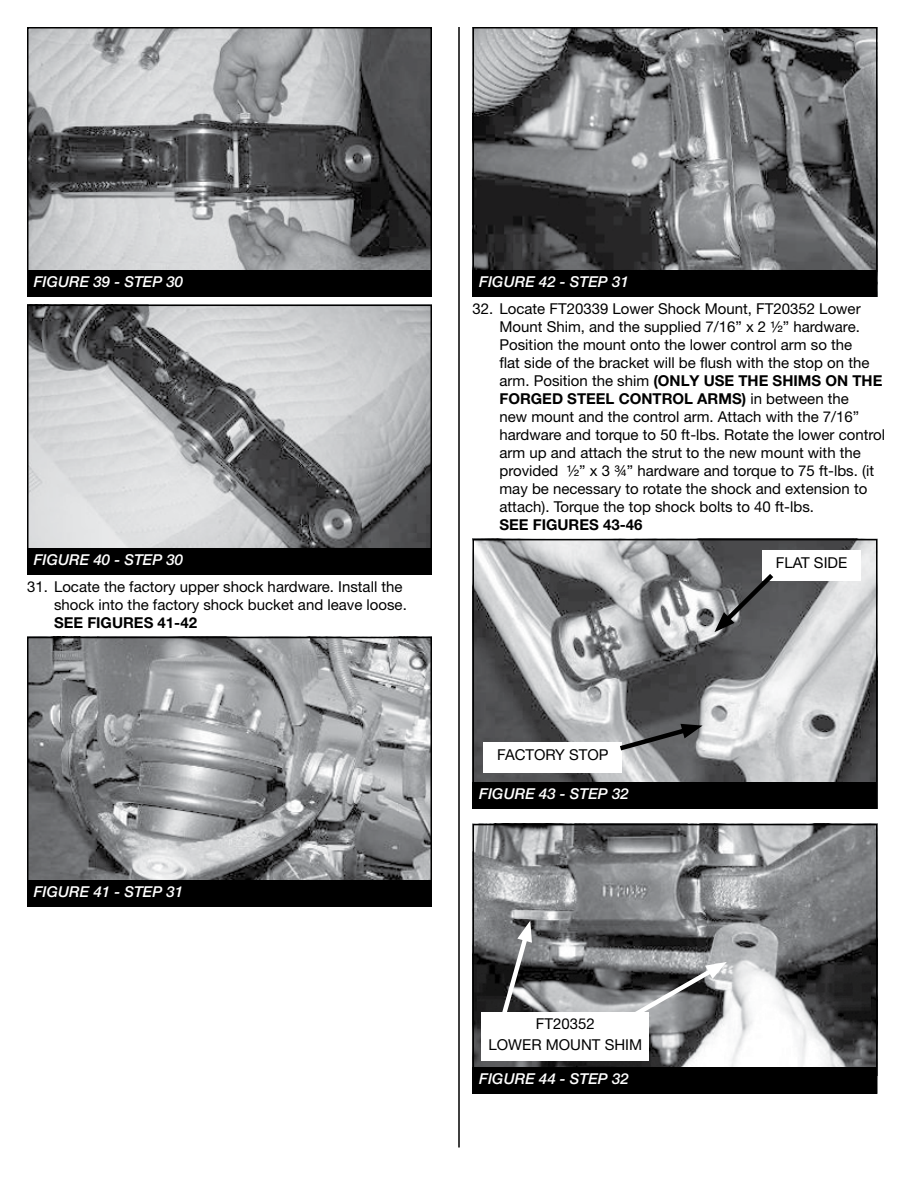
<style>
.page{position:relative;width:918px;height:1188px;background:#fff}
.page>*{position:absolute;margin:0;border:0;box-sizing:border-box;transform-origin:0 0}
.t1{font:15px/18px "Helvetica Neue LT Std";color:#000;text-align:right}
.t2{font:italic 500 15px "Helvetica Neue LT Std";color:#fff}
.t3{font:700 15px "Helvetica Neue LT Std";color:#000}
.s1{font-weight:700}
</style>
<div class="page">
<hr style="left:458px;top:27px;width:2px;height:1121px;background:#000">
<img style="left:30px;top:308px;width:399px;height:240px">
<div style="left:27px;top:305px;width:405px;height:270px;border:2px solid #000"></div>
<div style="left:27px;top:548px;width:405px;height:27px;background:#000"></div>
<img style="left:30px;top:640px;width:399px;height:240px">
<div style="left:27px;top:637px;width:405px;height:270px;border:2px solid #000"></div>
<div style="left:27px;top:880px;width:405px;height:27px;background:#000"></div>
<img style="left:475px;top:30px;width:400px;height:240px">
<div style="left:472px;top:27px;width:406px;height:270px;border:2px solid #000"></div>
<div style="left:472px;top:270px;width:406px;height:27px;background:#000"></div>
<img style="left:475px;top:542px;width:400px;height:240px">
<div style="left:472px;top:539px;width:406px;height:270px;border:2px solid #000"></div>
<div style="left:472px;top:782px;width:406px;height:27px;background:#000"></div>
<div style="left:484px;top:743px;width:138px;height:30px;background:#fff"></div>
<div style="left:762px;top:551px;width:99px;height:30px;background:#fff"></div>
<svg style="left:714px;top:569px;width:64px;height:63px;background:#606163"></svg>
<svg style="left:615px;top:723px;width:88px;height:31px;background:#717273"></svg>
<img style="left:475px;top:827px;width:400px;height:240px">
<div style="left:472px;top:824px;width:406px;height:270px;border:2px solid #000"></div>
<div style="left:482px;top:1012px;width:167px;height:48px;background:#fff"></div>
<svg style="left:624px;top:962px;width:103px;height:62px;background:#808183"></svg>
<svg style="left:498px;top:921px;width:34px;height:91px"></svg>
<div style="left:472px;top:1067px;width:406px;height:27px;background:#000"></div>
<img style="left:30px;top:30px;width:399px;height:240px">
<div style="left:27px;top:27px;width:405px;height:270px;border:2px solid #000"></div>
<div style="left:27px;top:270px;width:405px;height:27px;background:#000"></div>
<p class="t2" style="left:34px;top:273px;width:151px">FIGURE 39 - STEP 30</p>
<p class="t2" style="left:34px;top:551px;width:151px">FIGURE 40 - STEP 30</p>
<p class="t1" style="left:27px;top:577px;width:381px">31. Locate the factory upper shock hardware. Install the shock into the factory shock bucket and leave loose.</p>
<p class="t3" style="left:54px;top:613px;width:145px">SEE FIGURES 41-42</p>
<p class="t2" style="left:34px;top:883px;width:151px">FIGURE 41 - STEP 31</p>
<p class="t2" style="left:479px;top:273px;width:151px">FIGURE 42 - STEP 31</p>
<p class="t1" style="left:500px;top:300px;width:387px;text-align:left;text-indent:-27px">32. Locate FT20339 Lower Shock Mount, FT20352 Lower Mount Shim, and the supplied 7/16” x 2 ½” hardware.<br>Position the mount onto the lower control arm so the<br>flat side of the bracket will be flush with the stop on the arm. Position the shim <span class="s1">(ONLY USE THE SHIMS ON THE FORGED STEEL CONTROL ARMS)</span> in between the<br>new mount and the control arm. Attach with the 7/16” hardware and torque to 50 ft-lbs. Rotate the lower control arm up and attach the strut to the new mount with the provided ½” x 3 ¾” hardware and torque to 75 ft-lbs. (it may be necessary to rotate the shock and extension to attach). Torque the top shock bolts to 40 ft-lbs.</p>
<p class="t3" style="left:500px;top:516px;width:145px">SEE FIGURES 43-46</p>
<p class="t1" style="left:497px;top:746px;width:113px">FACTORY STOP</p>
<p class="t2" style="left:479px;top:785px;width:151px">FIGURE 43 - STEP 32</p>
<p class="t1" style="left:489px;top:1013px;width:155px;line-height:21px;text-align:center">FT20352<br>LOWER MOUNT SHIM</p>
<p class="t2" style="left:479px;top:1070px;width:151px">FIGURE 44 - STEP 32</p>
<p class="t1" style="left:776px;top:554px;width:73px">FLAT SIDE</p>
</div>
